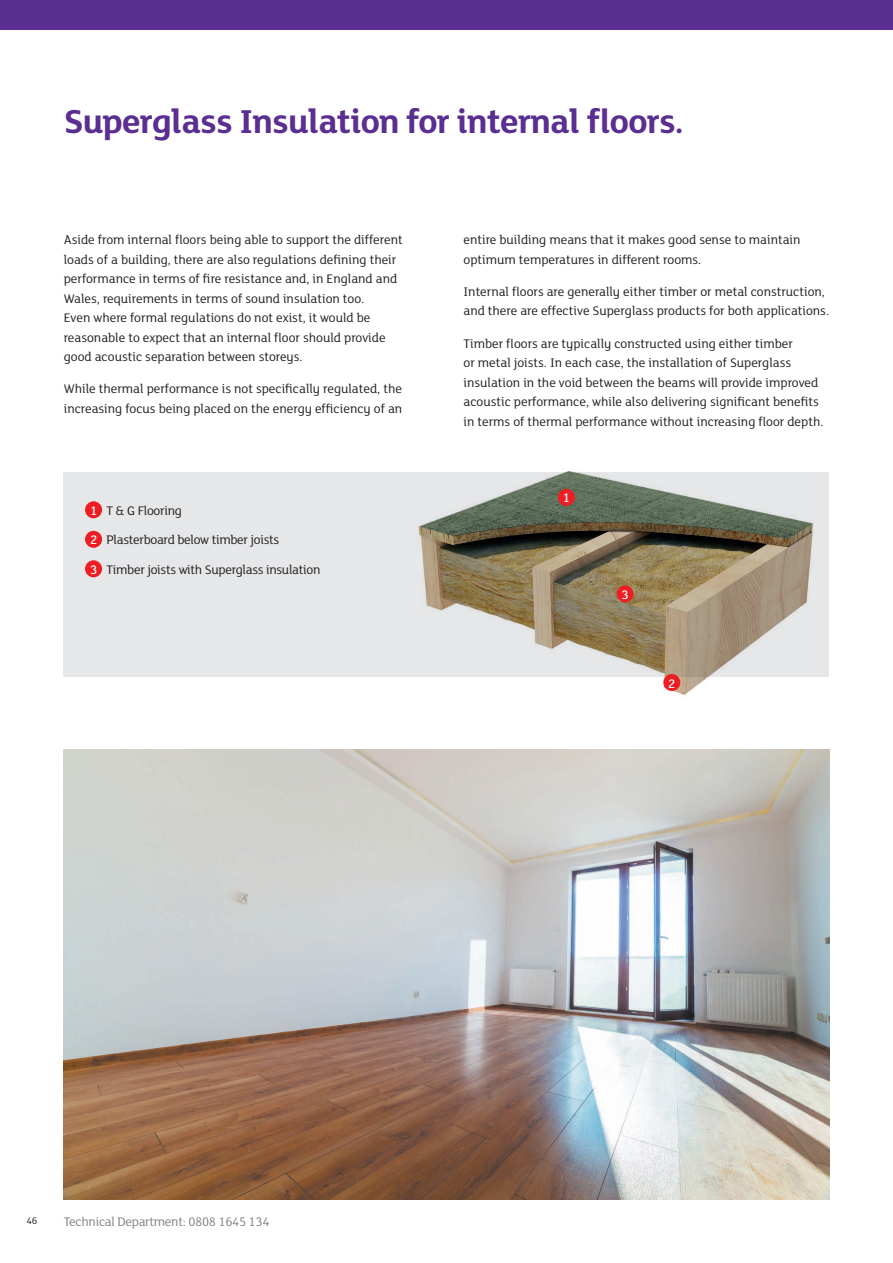
<style>
.page{position:relative;width:893px;height:1263px;background:#fff}
.page>*{position:absolute;margin:0;border:0;box-sizing:border-box;transform-origin:0 0}
.t1{font:700 36px "FS Lola";letter-spacing:-.02em;color:#5b2e91}
.t2{font:13.5px/19.5px "FS Lola";color:#231f20}
.t3{font:13.5px "FS Lola";letter-spacing:-.02em;color:#231f20}
.t4{font:13.5px "FS Lola";letter-spacing:-.02em;color:#808285}
.t5{font:500 13.5px "FS Lola";color:#fff}
.t6{font:10.5px "FS Lola";color:#231f20}
</style>
<div class="page">
<div style="left:64px;top:472px;width:765px;height:205px;background:#e6e7e9"></div>
<div style="left:85px;top:501px;width:17px;height:17px;background:#ee1d23;border-radius:50%"></div>
<div style="left:85px;top:531px;width:17px;height:17px;background:#ee1d23;border-radius:50%"></div>
<div style="left:85px;top:560px;width:17px;height:17px;background:#ee1d23;border-radius:50%"></div>
<img style="left:418px;top:470px;width:395px;height:226px">
<div style="left:617px;top:585px;width:17px;height:17px;background:#ee1d23;border-radius:50%"></div>
<div style="left:663px;top:674px;width:17px;height:17px;background:#ee1d23;border-radius:50%"></div>
<div style="left:558px;top:489px;width:17px;height:17px;background:#ee1d23;border-radius:50%"></div>
<img style="left:64px;top:749px;width:765px;height:450px">
<div style="left:0;top:0;width:893px;height:30px;background:#5b2e91"></div>
<p class="t1" style="left:64px;top:97px;width:621px">Superglass Insulation for internal floors.</p>
<p class="t2" style="left:64px;top:229px;width:340px">Aside from internal floors being able to support the different loads of a building, there are also regulations defining their performance in terms of fire resistance and, in England and Wales, requirements in terms of sound insulation too.<br>Even where formal regulations do not exist, it would be reasonable to expect that an internal floor should provide good acoustic separation between storeys.</p>
<p class="t2" style="left:64px;top:379px;width:340px">While thermal performance is not specifically regulated, the increasing focus being placed on the energy efficiency of an</p>
<p class="t5" style="left:90px;top:502px;width:9px">1</p>
<p class="t3" style="left:107px;top:501px;width:77px">T &amp; G Flooring</p>
<p class="t5" style="left:90px;top:531px;width:9px">2</p>
<p class="t3" style="left:107px;top:531px;width:174px">Plasterboard below timber joists</p>
<p class="t5" style="left:90px;top:561px;width:9px">3</p>
<p class="t3" style="left:107px;top:560px;width:215px">Timber joists with Superglass insulation</p>
<p class="t2" style="left:463px;top:229px;width:338px">entire building means that it makes good sense to maintain optimum temperatures in different rooms.</p>
<p class="t2" style="left:463px;top:281px;width:367px">Internal floors are generally either timber or metal construction, and there are effective Superglass products for both applications.</p>
<p class="t2" style="left:463px;top:333px;width:361px">Timber floors are typically constructed using either timber<br>or metal joists. In each case, the installation of Superglass insulation in the void between the beams will provide improved acoustic performance, while also delivering significant benefits in terms of thermal performance without increasing floor depth.</p>
<p class="t5" style="left:563px;top:489px;width:9px">1</p>
<p class="t5" style="left:621px;top:586px;width:9px">3</p>
<p class="t5" style="left:668px;top:674px;width:9px">2</p>
<p class="t6" style="left:26px;top:1214px;width:13px">46</p>
<p class="t4" style="left:64px;top:1212px;width:207px">Technical Department: 0808 1645 134</p>
</div>
